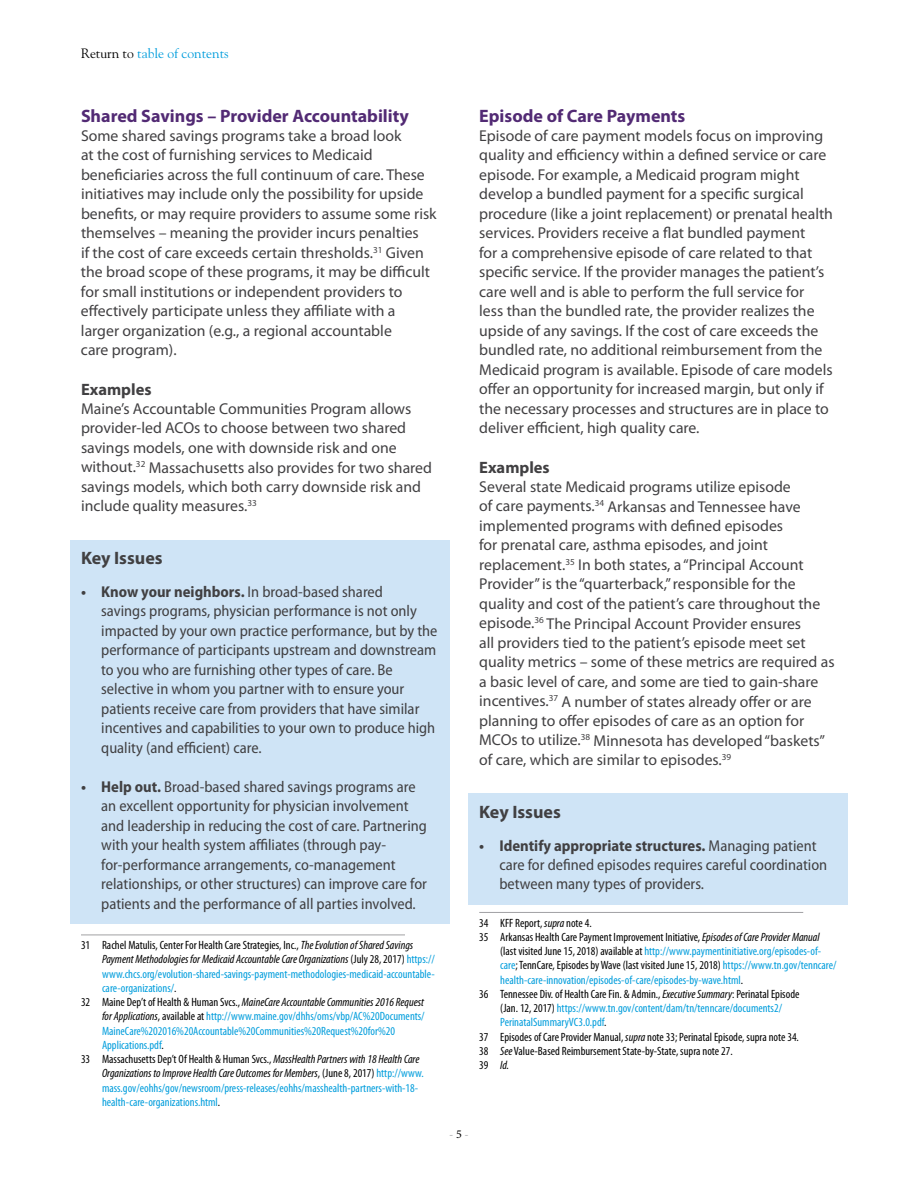
<style>
.page{position:relative;width:918px;height:1188px;background:#fff}
.page>*{position:absolute;margin:0;border:0;box-sizing:border-box;transform-origin:0 0}
.t1{font:700 18px "Myriad Pro";color:#522a74}
.t2{font:700 18px "Myriad Pro";color:#414042}
.t3{font:700 16.5px "Myriad Pro";color:#414042}
.t4{font:15.75px/19.5px "Myriad Pro";color:#414042}
.t5{font:semi-condensed 15.75px/19.5px "Myriad Pro";color:#414042}
.t6{font:13.5px "Goudy Std";color:#009ddc}
.t7{font:condensed 12px "Myriad Pro";color:#009ddc}
.t8{font:condensed 12px "Myriad Pro";color:#000}
.t9{font:italic condensed 12px "Myriad Pro";color:#000}
.t10{font:12px "Minion Pro";color:#a1a1a4}
.s1{color:#000}
.s2{font-weight:700}
.s3{font-style:italic}
.s4{font-style:normal}
.s5{font-style:normal;color:#009ddc}
.s6{font-style:italic;color:#000}
.s7{color:#009ddc}
</style>
<div class="page">
<div style="left:70px;top:540px;width:380px;height:39px;background:#cfe4f6"></div>
<div style="left:70px;top:574px;width:380px;height:213px;background:#cfe4f6"></div>
<div style="left:70px;top:769px;width:380px;height:155px;background:#cfe4f6"></div>
<hr style="left:81px;top:935px;width:324px;height:1px;background:#a1a1a4">
<div style="left:468px;top:793px;width:380px;height:40px;background:#cfe4f6"></div>
<div style="left:468px;top:828px;width:380px;height:76px;background:#cfe4f6"></div>
<hr style="left:479px;top:912px;width:324px;height:1px;background:#a1a1a4">
<p class="t6" style="left:81px;top:45px;width:149px"><span class="s1">Return to</span> table of contents</p>
<p class="t1" style="left:81px;top:104px;width:329px">Shared Savings – Provider Accountability</p>
<p class="t4" style="left:81px;top:126px;width:357px">Some shared savings programs take a broad look<br>at the cost of furnishing services to Medicaid beneficiaries across the full continuum of care. These initiatives may include only the possibility for upside benefits, or may require providers to assume some risk themselves – meaning the provider incurs penalties<br>if the cost of care exceeds certain thresholds.<sup>31</sup> Given the broad scope of these programs, it may be difficult for small institutions or independent providers to effectively participate unless they affiliate with a larger organization (e.g., a regional accountable<br>care program).</p>
<p class="t3" style="left:81px;top:378px;width:72px">Examples</p>
<p class="t4" style="left:81px;top:399px;width:353px">Maine’s Accountable Communities Program allows provider-led ACOs to choose between two shared savings models, one with downside risk and one without.<sup>32</sup> Massachusetts also provides for two shared savings models, which both carry downside risk and include quality measures.<sup>33</sup></p>
<p class="t2" style="left:81px;top:546px;width:83px">Key Issues</p>
<p class="t5" style="left:101px;top:582px;width:338px;text-indent:-20px"><span class="s2">• Know your neighbors.</span> In broad-based shared<br>savings programs, physician performance is not only impacted by your own practice performance, but by the performance of participants upstream and downstream to you who are furnishing other types of care. Be selective in whom you partner with to ensure your patients receive care from providers that have similar incentives and capabilities to your own to produce high quality (and efficient) care.</p>
<p class="t5" style="left:101px;top:777px;width:327px;text-indent:-20px"><span class="s2">• Help out.</span> Broad-based shared savings programs are an excellent opportunity for physician involvement and leadership in reducing the cost of care. Partnering with your health system affiliates (through pay&shy;for-performance arrangements, co-management relationships, or other structures) can improve care for patients and the performance of all parties involved.</p>
<p class="t8" style="left:81px;top:938px;width:334px">31 Rachel Matulis, Center For Health Care Strategies, Inc., <span class="s3">The Evolution of Shared Savings</span></p>
<p class="t9" style="left:102px;top:952px;width:334px">Payment Methodologies for Medicaid Accountable Care Organizations <span class="s4">(July 28, 2017)</span> <span class="s5">https://</span></p>
<p class="t7" style="left:102px;top:966px;width:334px">www.chcs.org/evolution-shared-savings-payment-methodologies-medicaid-accountable-</p>
<p class="t7" style="left:102px;top:981px;width:76px">care-organizations/<span class="s1">.</span></p>
<p class="t9" style="left:81px;top:995px;width:345px"><span class="s4">32 Maine Dep’t of Health &amp; Human Svcs.,</span> MaineCare Accountable Communities 2016 Request</p>
<p class="t7" style="left:102px;top:1009px;width:324px"><span class="s6">for Applications</span><span class="s1">, available at</span> http://www.maine.gov/dhhs/oms/vbp/AC%20Documents/</p>
<p class="t7" style="left:102px;top:1023px;width:295px">MaineCare%202016%20Accountable%20Communities%20Request%20for%20</p>
<p class="t7" style="left:102px;top:1038px;width:63px">Applications.pdf<span class="s1">.</span></p>
<p class="t8" style="left:81px;top:1052px;width:340px">33 Massachusetts Dep’t Of Health &amp; Human Svcs., <span class="s3">MassHealth Partners with 18 Health Care</span></p>
<p class="t9" style="left:102px;top:1066px;width:323px">Organizations to Improve Health Care Outcomes for Members<span class="s4">, (June 8, 2017)</span> <span class="s5">http://www.</span></p>
<p class="t7" style="left:102px;top:1080px;width:318px">mass.gov/eohhs/gov/newsroom/press-releases/eohhs/masshealth-partners-with-18-</p>
<p class="t7" style="left:102px;top:1095px;width:120px">health-care-organizations.html<span class="s1">.</span></p>
<p class="t1" style="left:479px;top:104px;width:208px">Episode of Care Payments</p>
<p class="t4" style="left:479px;top:126px;width:355px">Episode of care payment models focus on improving quality and efficiency within a defined service or care episode. For example, a Medicaid program might develop a bundled payment for a specific surgical procedure (like a joint replacement) or prenatal health services. Providers receive a flat bundled payment<br>for a comprehensive episode of care related to that specific service. If the provider manages the patient’s care well and is able to perform the full service for<br>less than the bundled rate, the provider realizes the upside of any savings. If the cost of care exceeds the bundled rate, no additional reimbursement from the Medicaid program is available. Episode of care models offer an opportunity for increased margin, but only if the necessary processes and structures are in place to deliver efficient, high quality care.</p>
<p class="t3" style="left:479px;top:456px;width:72px">Examples</p>
<p class="t4" style="left:479px;top:477px;width:357px">Several state Medicaid programs utilize episode<br>of care payments.<sup>34</sup> Arkansas and Tennessee have implemented programs with defined episodes<br>for prenatal care, asthma episodes, and joint replacement.<sup>35</sup> In both states, a “Principal Account Provider” is the “quarterback,” responsible for the quality and cost of the patient’s care throughout the episode.<sup>36</sup> The Principal Account Provider ensures<br>all providers tied to the patient’s episode meet set quality metrics – some of these metrics are required as a basic level of care, and some are tied to gain-share incentives.<sup>37</sup> A number of states already offer or are planning to offer episodes of care as an option for MCOs to utilize.<sup>38</sup> Minnesota has developed “baskets” of care, which are similar to episodes.<sup>39</sup></p>
<p class="t2" style="left:479px;top:800px;width:83px">Key Issues</p>
<p class="t5" style="left:500px;top:835px;width:329px;text-indent:-20px"><span class="s2">• Identify appropriate structures.</span> Managing patient care for defined episodes requires careful coordination between many types of providers.</p>
<p class="t8" style="left:479px;top:915px;width:114px">34 KFF Report, <span class="s3">supra</span> note 4.</p>
<p class="t8" style="left:479px;top:930px;width:342px">35 Arkansas Health Care Payment Improvement Initiative, <span class="s3">Episodes of Care Provider Manual</span></p>
<p class="t7" style="left:500px;top:944px;width:322px"><span class="s1">(last visited June 15, 2018) available at</span> http://www.paymentinitiative.org/episodes-of-</p>
<p class="t8" style="left:500px;top:958px;width:338px"><span class="s7">care</span>; TennCare, Episodes by Wave (last visited June 15, 2018) <span class="s7">https://www.tn.gov/tenncare/</span></p>
<p class="t7" style="left:500px;top:972px;width:244px">health-care-innovation/episodes-of-care/episodes-by-wave.html<span class="s1">.</span></p>
<p class="t8" style="left:479px;top:987px;width:322px">36 Tennessee Div. of Health Care Fin. &amp; Admin., <span class="s3">Executive Summary</span>: Perinatal Episode</p>
<p class="t7" style="left:500px;top:1001px;width:283px"><span class="s1">(Jan. 12, 2017)</span> https://www.tn.gov/content/dam/tn/tenncare/documents2/</p>
<p class="t7" style="left:500px;top:1015px;width:108px">PerinatalSummaryVC3.0.pdf<span class="s1">.</span></p>
<p class="t8" style="left:479px;top:1029px;width:321px">37 Episodes of Care Provider Manual, <span class="s3">supra</span> note 33; Perinatal Episode, supra note 34.</p>
<p class="t8" style="left:479px;top:1044px;width:255px">38 <span class="s3">See</span> Value-Based Reimbursement State-by-State, supra note 27.</p>
<p class="t9" style="left:479px;top:1058px;width:31px"><span class="s4">39</span> Id.</p>
<p class="t10" style="left:449px;top:1127px;width:21px">- <span class="s1">5</span> -</p>
</div>
